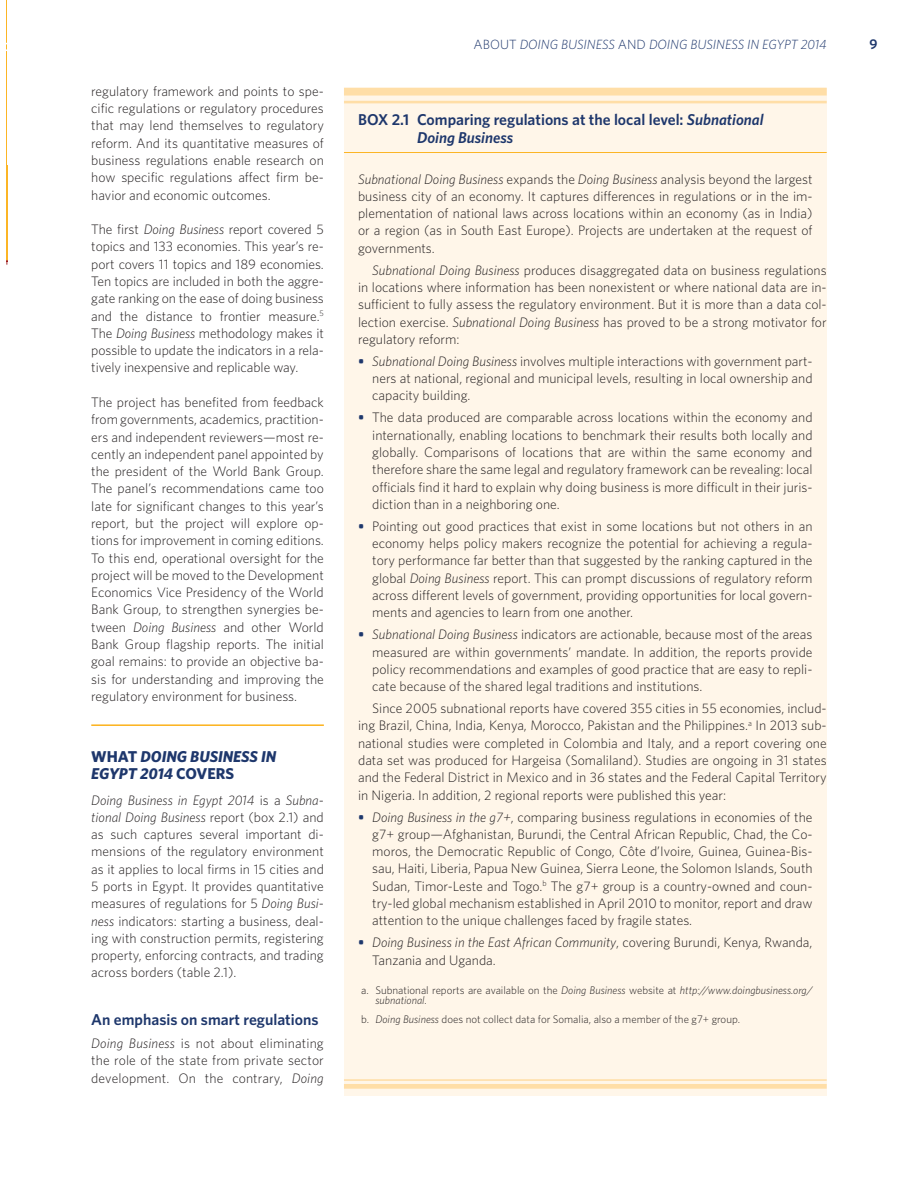
<style>
.page{position:relative;width:918px;height:1188px;background:#fff}
.page>*{position:absolute;margin:0;border:0;box-sizing:border-box;transform-origin:0 0}
.t1{font:600 15.75px/17.2px "Whitney";color:#1e376c}
.t2{font:italic 700 15.75px/17.2px "Whitney";color:#1e376c}
.t3{font:600 14.1px "Whitney";color:#1e376c}
.t4{font:300 13.8px/17.2px "Whitney";color:#231f20;text-align:justify}
.t5{font:italic 300 13.35px "Whitney";color:#1e376c}
.t6{font:italic 300 10.95px/9.4px "Whitney";color:#231f20}
.t7{font:300 10.95px "Whitney";color:#231f20}
.s1{font-style:italic}
.s2{font-style:normal}
</style>
<div class="page">
<hr style="left:6px;top:0;width:1px;height:262px;background:#fcb525">
<svg style="left:6px;top:42px;width:2px;height:223px"></svg>
<img style="left:6px;top:165px;width:1px;height:97px">
<hr style="left:91px;top:724px;width:233px;height:2px;background:#fcb525">
<div style="left:344px;top:88px;width:483px;height:1008px;background:#fff6e9"></div>
<div style="left:344px;top:88px;width:483px;height:8px;background:#ffdea7"></div>
<hr style="left:344px;top:101px;width:483px;height:2px;background:#ffdea7">
<hr style="left:344px;top:152px;width:483px;height:1px;background:#fcb525">
<hr style="left:344px;top:1079px;width:483px;height:2px;background:#ffdea7">
<div style="left:344px;top:1084px;width:483px;height:5px;background:#ffdea7"></div>
<p class="t4" style="left:91px;top:83px;width:234px">regulatory framework and points to spe&shy;cific regulations or regulatory procedures that may lend themselves to regulatory reform. And its quantitative measures of business regulations enable research on how specific regulations affect firm be&shy;havior and economic outcomes.</p>
<p class="t4" style="left:91px;top:222px;width:234px">The first <span class="s1">Doing Business</span> report covered 5 topics and 133 economies. This year’s re&shy;port covers 11 topics and 189 economies.<br>Ten topics are included in both the aggre&shy;gate ranking on the ease of doing business and the distance to frontier measure.<sup>5<br></sup>The <span class="s1">Doing Business</span> methodology makes it possible to update the indicators in a rela&shy;tively inexpensive and replicable way.</p>
<p class="t4" style="left:91px;top:395px;width:234px">The project has benefited from feedback from governments, academics, practition&shy;ers and independent reviewers—most re&shy;cently an independent panel appointed by the president of the World Bank Group.<br>The panel’s recommendations came too late for significant changes to this year’s report, but the project will explore op&shy;tions for improvement in coming editions.<br>To this end, operational oversight for the project will be moved to the Development Economics Vice Presidency of the World Bank Group, to strengthen synergies be&shy;tween <span class="s1">Doing Business</span> and other World Bank Group flagship reports. The initial goal remains: to provide an objective ba&shy;sis for understanding and improving the regulatory environment for business.</p>
<p class="t2" style="left:91px;top:748px;width:187px"><span class="s2">WHAT</span> DOING BUSINESS IN<br>EGYPT 2014 <span class="s2">COVERS</span></p>
<p class="t4" style="left:91px;top:792px;width:234px"><span class="s1">Doing Business in Egypt 2014</span> is a <span class="s1">Subna&shy;tional Doing Business</span> report (box 2.1) and as such captures several important di&shy;mensions of the regulatory environment as it applies to local firms in 15 cities and 5 ports in Egypt. It provides quantitative measures of regulations for 5 <span class="s1">Doing Busi&shy;ness</span> indicators: starting a business, deal&shy;ing with construction permits, registering property, enforcing contracts, and trading across borders (table 2.1).</p>
<p class="t1" style="left:91px;top:1012px;width:229px">An emphasis on smart regulations</p>
<p class="t4" style="left:91px;top:1036px;width:234px"><span class="s1">Doing Business</span> is not about eliminating the role of the state from private sector development. On the contrary, <span class="s1">Doing</span></p>
<p class="t5" style="left:474px;top:39px;width:355px"><span class="s2">ABOUT</span> DOING BUSINESS <span class="s2">AND</span> DOING BUSINESS IN EGYPT 2014</p>
<p class="t3" style="left:870px;top:39px;width:10px">9</p>
<p class="t1" style="left:417px;top:112px;width:348px;text-indent:-59px">BOX 2.1 Comparing regulations at the local level: <span class="s1">Subnational<br>Doing Business</span></p>
<p class="t4" style="left:358px;top:171px;width:456px"><span class="s1">Subnational Doing Business</span> expands the <span class="s1">Doing Business</span> analysis beyond the largest business city of an economy. It captures differences in regulations or in the im&shy;plementation of national laws across locations within an economy (as in India) or a region (as in South East Europe). Projects are undertaken at the request of governments.</p>
<p class="t4" style="left:358px;top:262px;width:470px;text-indent:14px"><span class="s1">Subnational Doing Business</span> produces disaggregated data on business regulations in locations where information has been nonexistent or where national data are in&shy;sufficient to fully assess the regulatory environment. But it is more than a data col&shy;lection exercise. <span class="s1">Subnational Doing Business</span> has proved to be a strong motivator for regulatory reform:</p>
<p class="t4" style="left:372px;top:353px;width:442px"><span class="s1">Subnational Doing Business</span> involves multiple interactions with government part&shy;ners at national, regional and municipal levels, resulting in local ownership and capacity building.</p>
<p class="t4" style="left:372px;top:410px;width:442px">The data produced are comparable across locations within the economy and internationally, enabling locations to benchmark their results both locally and globally. Comparisons of locations that are within the same economy and therefore share the same legal and regulatory framework can be revealing: local officials find it hard to explain why doing business is more difficult in their juris&shy;diction than in a neighboring one.</p>
<p class="t4" style="left:372px;top:518px;width:442px">Pointing out good practices that exist in some locations but not others in an economy helps policy makers recognize the potential for achieving a regula&shy;tory performance far better than that suggested by the ranking captured in the global <span class="s1">Doing Business</span> report. This can prompt discussions of regulatory reform across different levels of government, providing opportunities for local govern&shy;ments and agencies to learn from one another.</p>
<p class="t4" style="left:372px;top:627px;width:442px"><span class="s1">Subnational Doing Business</span> indicators are actionable, because most of the areas measured are within governments’ mandate. In addition, the reports provide policy recommendations and examples of good practice that are easy to repli&shy;cate because of the shared legal traditions and institutions.</p>
<p class="t4" style="left:358px;top:701px;width:470px;text-indent:14px">Since 2005 subnational reports have covered 355 cities in 55 economies, includ&shy;ing Brazil, China, India, Kenya, Morocco, Pakistan and the Philippines.<sup>a</sup> In 2013 sub&shy;national studies were completed in Colombia and Italy, and a report covering one data set was produced for Hargeisa (Somaliland). Studies are ongoing in 31 states and the Federal District in Mexico and in 36 states and the Federal Capital Territory in Nigeria. In addition, 2 regional reports were published this year:</p>
<p class="t4" style="left:372px;top:809px;width:442px"><span class="s1">Doing Business in the g7+</span>, comparing business regulations in economies of the g7+ group—Afghanistan, Burundi, the Central African Republic, Chad, the Co&shy;moros, the Democratic Republic of Congo, Côte d’Ivoire, Guinea, Guinea-Bis&shy;sau, Haiti, Liberia, Papua New Guinea, Sierra Leone, the Solomon Islands, South Sudan, Timor-Leste and Togo.<sup>b</sup> The g7+ group is a country-owned and coun&shy;try-led global mechanism established in April 2010 to monitor, report and draw attention to the unique challenges faced by fragile states.</p>
<p class="t4" style="left:372px;top:935px;width:442px"><span class="s1">Doing Business in the East African Community</span>, covering Burundi, Kenya, Rwanda,<br>Tanzania and Uganda.</p>
<p class="t6" style="left:375px;top:987px;width:439px;text-indent:-14px"><span class="s2">a. Subnational reports are available on the</span> Doing Business <span class="s2">website at</span> http://www.doingbusiness.org/ subnational.</p>
<p class="t7" style="left:361px;top:1015px;width:380px">b. <span class="s1">Doing Business</span> does not collect data for Somalia, also a member of the g7+ group.</p>
</div>
